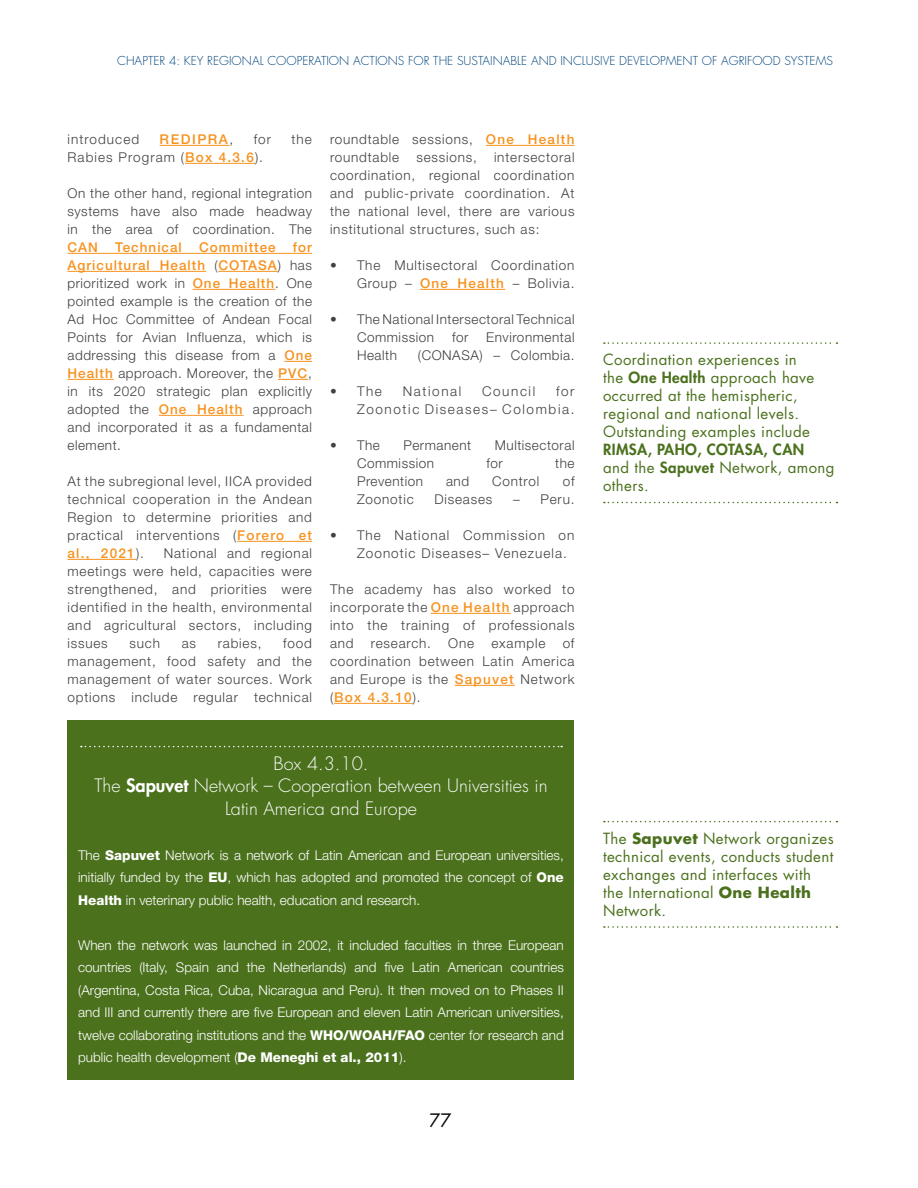
<style>
.page{position:relative;width:918px;height:1188px;background:#fff}
.page>*{position:absolute;margin:0;border:0;box-sizing:border-box;transform-origin:0 0}
.t1{font:300 18px/22.5px "Futura Std";color:#fff;text-align:center}
.t2{font:18px "Futura Std";color:#000}
.t3{font:15px/18px "Futura Std";letter-spacing:.025em;color:#4b711d}
.t4{font:800 15px/18px "Futura Std";letter-spacing:.025em;color:#4b711d}
.t5{font:300 13.5px/18px "Helvetica Neue LT Std";letter-spacing:.06em;color:#414042;text-align:justify}
.t6{font:300 13.5px/22.5px "Helvetica Neue LT Std";color:#fff;text-align:justify}
.t7{font:300 13.5px/18px "Helvetica Neue LT Std";letter-spacing:.04em;color:#414042}
.t8{font:300 13.5px/18px "Helvetica Neue LT Std";letter-spacing:.08em;color:#414042}
.t9{font:300 13.5px/18px "Helvetica Neue LT Std";letter-spacing:.12em;color:#414042;text-align:right}
.t10{font:500 13.5px "Helvetica Neue LT Std";letter-spacing:.075em;color:#f7921e}
.t11{font:500 13.5px "Helvetica Neue LT Std";letter-spacing:.115em;color:#f7921e}
.t12{font:300 12px "Futura Std";color:#00447c}
.s1{font-weight:300;color:#414042}
.s2{font-weight:500;color:#f7921e}
.s3{font-weight:800}
.s4{font-weight:400}
.s5{font-weight:700}
</style>
<div class="page">
<hr style="left:160px;top:145px;width:70px;height:1px;background:#f7921e">
<hr style="left:185px;top:163px;width:70px;height:1px;background:#f7921e">
<hr style="left:68px;top:253px;width:244px;height:1px;background:#f7921e">
<hr style="left:68px;top:271px;width:138px;height:1px;background:#f7921e">
<hr style="left:218px;top:271px;width:60px;height:1px;background:#f7921e">
<hr style="left:193px;top:289px;width:82px;height:1px;background:#f7921e">
<svg style="left:284px;top:361px;width:28px;height:1px"></svg>
<hr style="left:68px;top:379px;width:46px;height:1px;background:#f7921e">
<hr style="left:278px;top:379px;width:30px;height:1px;background:#f7921e">
<hr style="left:159px;top:415px;width:85px;height:1px;background:#f7921e">
<hr style="left:237px;top:541px;width:75px;height:1px;background:#f7921e">
<hr style="left:68px;top:559px;width:68px;height:1px;background:#f7921e">
<hr style="left:486px;top:145px;width:88px;height:1px;background:#f7921e">
<hr style="left:420px;top:289px;width:85px;height:1px;background:#f7921e">
<hr style="left:431px;top:613px;width:80px;height:1px;background:#f7921e">
<hr style="left:455px;top:685px;width:60px;height:1px;background:#f7921e">
<hr style="left:334px;top:703px;width:79px;height:1px;background:#f7921e">
<div style="left:68px;top:720px;width:506px;height:360px;background:#4b711d"></div>
<svg style="left:81px;top:746px;width:481px;height:1px"></svg>
<svg style="left:604px;top:342px;width:233px;height:2px"></svg>
<svg style="left:604px;top:502px;width:233px;height:1px"></svg>
<svg style="left:604px;top:821px;width:233px;height:1px"></svg>
<svg style="left:604px;top:926px;width:233px;height:2px"></svg>
<p class="t12" style="left:117px;top:53px;width:717px">CHAPTER 4: KEY REGIONAL COOPERATION ACTIONS FOR THE SUSTAINABLE AND INCLUSIVE DEVELOPMENT OF AGRIFOOD SYSTEMS</p>
<p class="t8" style="left:68px;top:130px;width:73px">introduced</p>
<p class="t11" style="left:160px;top:131px;width:75px">REDIPRA<span class="s1">,</span></p>
<p class="t5" style="left:254px;top:130px;width:19px">for</p>
<p class="t5" style="left:292px;top:130px;width:22px">the</p>
<p class="t8" style="left:68px;top:148px;width:197px">Rabies Program (<span class="s2">Box 4.3.6</span>).</p>
<p class="t5" style="left:68px;top:184px;width:246px">On the other hand, regional integration systems have also made headway in the area of coordination. The</p>
<p class="t10" style="left:68px;top:239px;width:32px">CAN</p>
<p class="t10" style="left:115px;top:239px;width:68px">Technical</p>
<p class="t10" style="left:199px;top:239px;width:78px">Committee</p>
<p class="t5" style="left:68px;top:238px;width:246px;text-indent:225px"><span class="s2">for Agricultural Health</span> (<span class="s2">COTASA</span>) has prioritized work in <span class="s2">One Health</span>. One pointed example is the creation of the Ad Hoc Committee of Andean Focal Points for Avian Influenza, which is addressing this disease from a <span class="s2">One Health</span> approach. Moreover, the <span class="s2">PVC</span>, in its 2020 strategic plan explicitly adopted the <span class="s2">One Health</span> approach and incorporated it as a fundamental element.</p>
<p class="t5" style="left:68px;top:472px;width:246px">At the subregional level, IICA provided technical cooperation in the Andean Region to determine priorities and practical interventions (<span class="s2">Forero et al., 2021</span>).</p>
<p class="t5" style="left:68px;top:544px;width:246px;text-indent:96px">National and regional meetings were held, capacities were strengthened, and priorities were identified in the health, environmental and agricultural sectors, including issues</p>
<p class="t5" style="left:68px;top:634px;width:246px;text-indent:216px">food management, food safety and the management of water sources. Work options include regular technical</p>
<p class="t5" style="left:130px;top:634px;width:32px">such</p>
<p class="t5" style="left:182px;top:634px;width:16px">as</p>
<p class="t5" style="left:218px;top:634px;width:45px">rabies,</p>
<p class="t5" style="left:330px;top:130px;width:246px">roundtable sessions, <span class="s2">One Health </span>roundtable</p>
<p class="t5" style="left:330px;top:148px;width:246px;text-indent:164px">intersectoral coordination, regional coordination and public-private coordination. At the national level, there are various institutional structures, such as:</p>
<p class="t5" style="left:330px;top:256px;width:246px;text-align:right">• The Multisectoral Coordination<br>Group – <span class="s2">One Health</span> – Bolivia.</p>
<p class="t7" style="left:357px;top:310px;width:219px;text-indent:-27px">• The National Intersectoral Technical<br>Commission</p>
<p class="t5" style="left:416px;top:148px;width:62px">sessions,</p>
<p class="t5" style="left:452px;top:328px;width:18px">for</p>
<p class="t7" style="left:486px;top:328px;width:90px">Environmental</p>
<p class="t5" style="left:357px;top:346px;width:41px">Health</p>
<p class="t7" style="left:418px;top:346px;width:158px">(CONASA) – Colombia.</p>
<p class="t5" style="left:330px;top:382px;width:54px">• The</p>
<p class="t9" style="left:403px;top:382px;width:60px">National</p>
<p class="t9" style="left:482px;top:382px;width:55px">Council</p>
<p class="t9" style="left:357px;top:382px;width:219px">for<br>Zoonotic Diseases– Colombia.</p>
<p class="t5" style="left:330px;top:436px;width:51px">• The</p>
<p class="t7" style="left:403px;top:436px;width:69px">Permanent</p>
<p class="t7" style="left:495px;top:436px;width:81px">Multisectoral</p>
<p class="t7" style="left:357px;top:454px;width:79px">Commission</p>
<p class="t5" style="left:486px;top:454px;width:18px">for</p>
<p class="t5" style="left:555px;top:454px;width:21px">the</p>
<p class="t7" style="left:357px;top:472px;width:68px">Prevention</p>
<p class="t5" style="left:446px;top:472px;width:25px">and</p>
<p class="t5" style="left:492px;top:472px;width:49px">Control</p>
<p class="t5" style="left:563px;top:472px;width:13px">of</p>
<p class="t5" style="left:357px;top:490px;width:58px">Zoonotic</p>
<p class="t5" style="left:434px;top:490px;width:59px">Diseases</p>
<p class="t5" style="left:513px;top:490px;width:63px">– Peru.</p>
<p class="t8" style="left:357px;top:526px;width:219px;text-indent:-27px">• The National Commission on<br>Zoonotic Diseases– Venezuela.</p>
<p class="t5" style="left:330px;top:580px;width:246px">The academy has also worked to incorporate the <span class="s2">One Health</span> approach into the training of professionals and</p>
<p class="t5" style="left:371px;top:634px;width:62px">research.</p>
<p class="t5" style="left:448px;top:634px;width:27px">One</p>
<p class="t5" style="left:491px;top:634px;width:55px">example</p>
<p class="t5" style="left:330px;top:634px;width:246px;text-indent:233px">of coordination between Latin America and Europe is the <span class="s2">Sapuvet</span> Network (<span class="s2">Box 4.3.10</span>).</p>
<h1 class="t1" style="left:94px;top:753px;width:455px">Box 4.3.10.<br>The <span class="s3">Sapuvet</span> Network – Cooperation between Universities in<br>Latin America and Europe</h1>
<p class="t6" style="left:78px;top:843px;width:487px">The <span class="s3">Sapuvet</span> Network is a network of Latin American and European universities, initially funded by the <span class="s3">EU</span>, which has adopted and promoted the concept of <span class="s3">One Health</span> in veterinary public health, education and research.</p>
<p class="t6" style="left:78px;top:933px;width:487px">When the network was launched in 2002, it included faculties in three European countries (Italy, Spain and the Netherlands) and five Latin American countries (Argentina, Costa Rica, Cuba, Nicaragua and Peru). It then moved on to Phases II and III and currently there are five European and eleven Latin American universities, twelve collaborating institutions and the <span class="s3">WHO/WOAH/FAO</span> center for research and public health development (<span class="s3">De Meneghi et al., 2011</span>).</p>
<h1 class="t2" style="left:430px;top:1109px;width:24px">77</h1>
<p class="t3" style="left:603px;top:351px;width:213px">Coordination experiences in the <span class="s3">One Health</span> approach have occurred at the hemispheric, regional and national levels.<br>Outstanding examples include</p>
<p class="t4" style="left:603px;top:441px;width:233px">RIMSA, PAHO, COTASA, CAN<br><span class="s4">and the</span> Sapuvet <span class="s4">Network, among others.</span></p>
<p class="t3" style="left:603px;top:829px;width:232px">The <span class="s5">Sapuvet</span> Network organizes technical events, conducts student exchanges and interfaces with the International <span class="s5">One Health<br></span>Network.</p>
</div>
